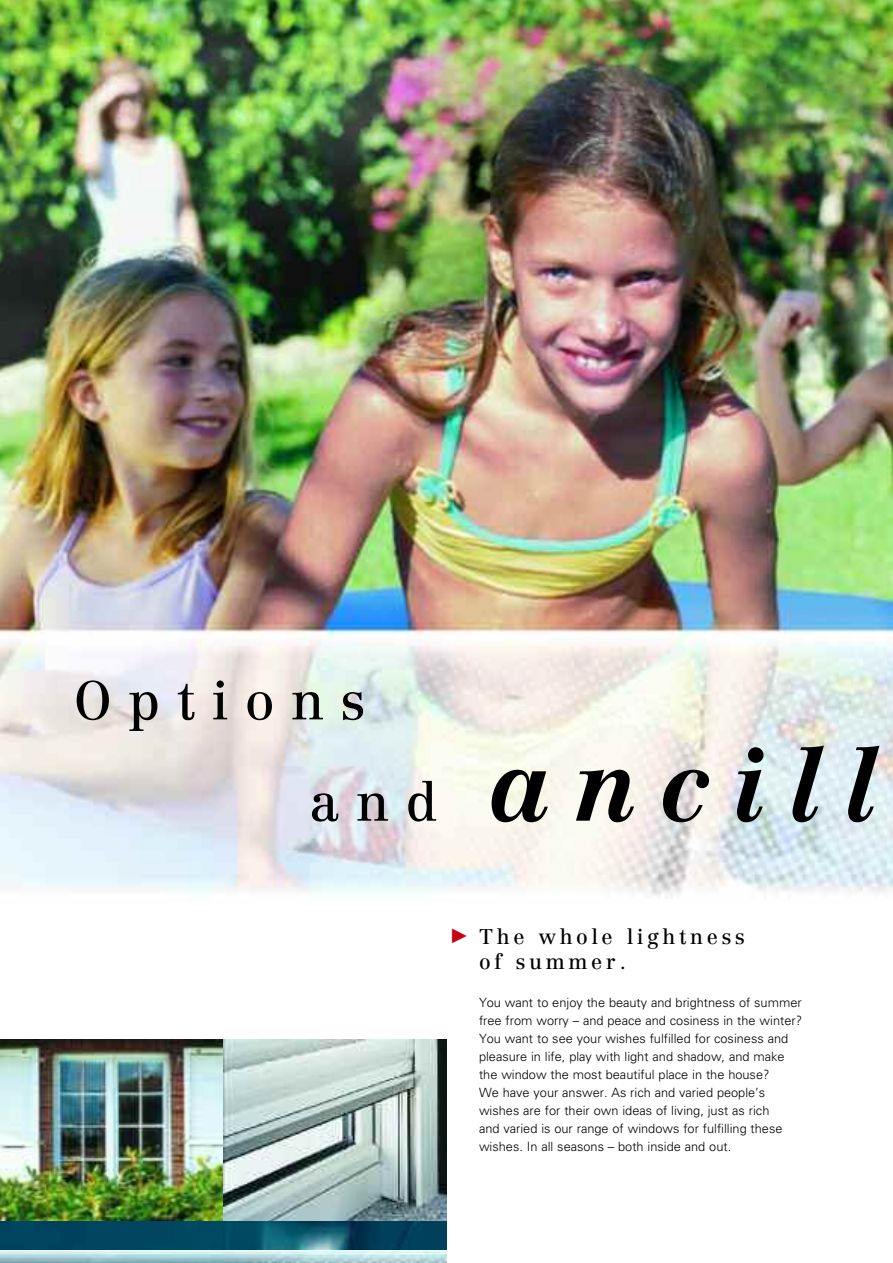
<style>
.page{position:relative;width:893px;height:1263px;background:#fff}
.page>*{position:absolute;margin:0;border:0;box-sizing:border-box;transform-origin:0 0}
.t1{font:italic 700 98.55px "Centennial";letter-spacing:.23em;color:#000}
.t2{font:53.4px "Centennial Roman";letter-spacing:.315em;color:#000}
.t3{font:21px/25.2px "Centennial Roman";letter-spacing:.175em;color:#000}
.t4{font:300 12.75px/18px "Univers";color:#000}
.s1{font-family:"Centennial Roman";font-weight:400;font-style:normal;font-size:53.4px}
</style>
<div class="page">
<img style="left:0;top:0;width:893px;height:898px">
<img style="left:0;top:1040px;width:447px;height:214px">
<img style="left:0;top:1250px;width:446px;height:13px">
<img style="left:0;top:1040px;width:223px;height:180px">
<img style="left:223px;top:1040px;width:223px;height:180px">
<h2 class="t2" style="left:74px;top:670px;width:293px">Options</h2>
<h1 class="t1" style="left:309px;top:729px;width:568px"><span class="s1">and</span> ancill</h1>
<h3 class="t3" style="left:479px;top:924px;width:267px">The whole lightness of summer.</h3>
<p class="t4" style="left:479px;top:994px;width:325px">You want to enjoy the beauty and brightness of summer free from worry – and peace and cosiness in the winter?<br>You want to see your wishes fulfilled for cosiness and pleasure in life, play with light and shadow, and make the window the most beautiful place in the house?<br>We have your answer. As rich and varied people’s wishes are for their own ideas of living, just as rich<br>and varied is our range of windows for fulfilling these wishes. In all seasons – both inside and out.</p>
</div>
